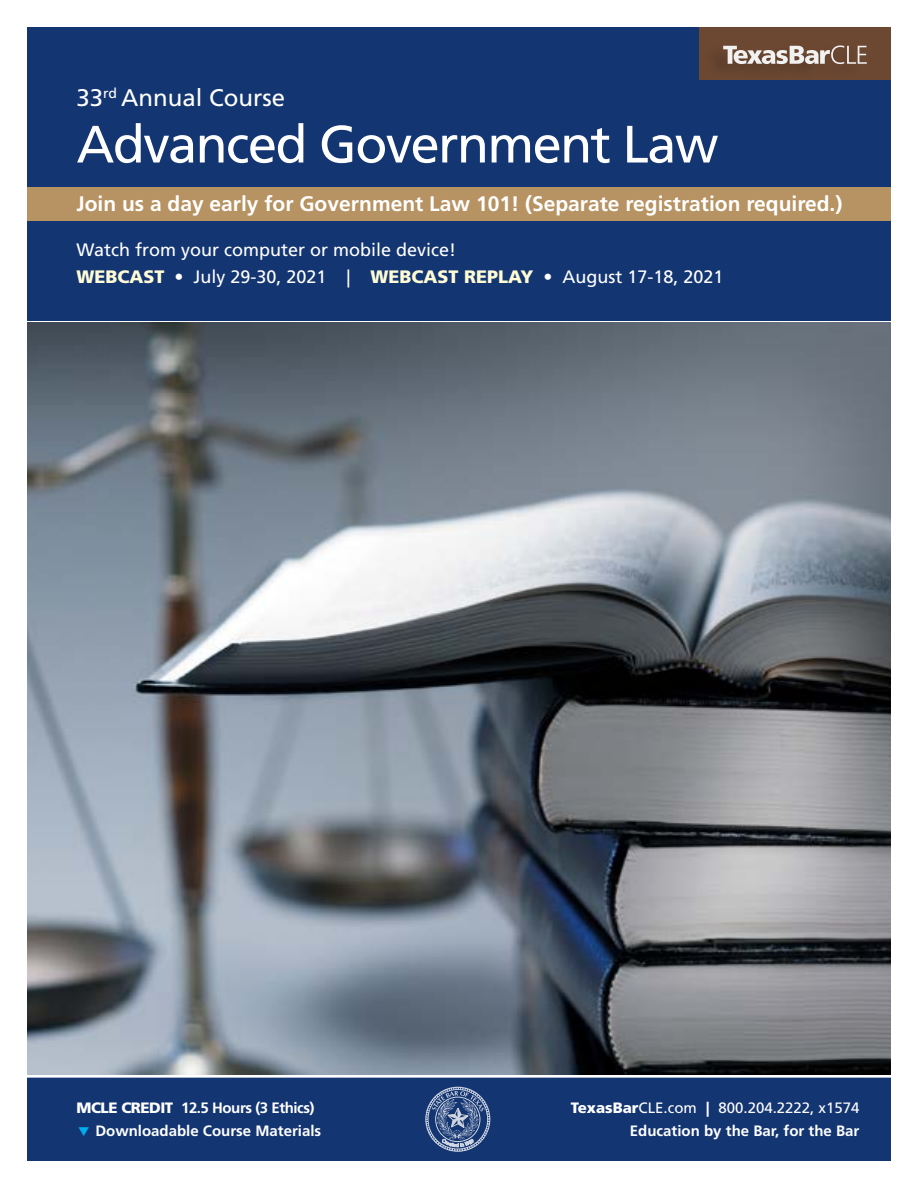
<style>
.page{position:relative;width:918px;height:1188px;background:#fff}
.page>*{position:absolute;margin:0;border:0;box-sizing:border-box;transform-origin:0 0}
.t1{font:52.5px "Frutiger LT Std";letter-spacing:-.03em;color:#fff}
.t2{font:24px "Frutiger LT Std";color:#fff}
.t3{font:700 21px "Frutiger LT Std";color:#fff}
.t4{font:18px/27px "Frutiger LT Std";color:#fff}
.t5{font:700 15px/22.5px "Frutiger LT Std";color:#fff;text-align:right}
.s1{font-weight:900;color:#fffcd5}
.s2{font-weight:900}
.s3{font-weight:400}
</style>
<div class="page">
<div style="left:27px;top:27px;width:864px;height:294px;background:#133572"></div>
<div style="left:27px;top:1078px;width:864px;height:83px;background:#133572"></div>
<svg style="left:425px;top:1087px;width:65px;height:65px"></svg>
<div style="left:27px;top:187px;width:864px;height:34px;background:#b79262"></div>
<div style="left:699px;top:27px;width:192px;height:53px;background:#6c4832"></div>
<div style="left:702px;top:44px;width:159px;height:35px;background:#684530"></div>
<svg style="left:723px;top:45px;width:144px;height:19px"></svg>
<img style="left:27px;top:323px;width:864px;height:752px">
<h2 class="t2" style="left:76px;top:83px;width:210px">33<sup>rd</sup> Annual Course</h2>
<h1 class="t1" style="left:76px;top:113px;width:644px">Advanced Government Law</h1>
<h3 class="t3" style="left:76px;top:191px;width:767px">Join us a day early for Government Law 101! (Separate registration required.)</h3>
<p class="t4" style="left:76px;top:236px;width:648px">Watch from your computer or mobile device!<br><span class="s1">WEBCAST</span> • July 29-30, 2021 | <span class="s1">WEBCAST REPLAY</span> • August 17-18, 2021</p>
<p class="t5" style="left:95px;top:1097px;width:227px;text-align:left;text-indent:-19px"><span class="s2">MCLE CREDIT</span> 12.5 Hours (3 Ethics)<br>Downloadable Course Materials</p>
<p class="t5" style="left:571px;top:1097px;width:290px"><span class="s2">TexasBar</span><span class="s3">CLE.com</span> <span class="s2">|</span> <span class="s3">800.204.2222, x1574<br></span>Education by the Bar, for the Bar</p>
</div>
